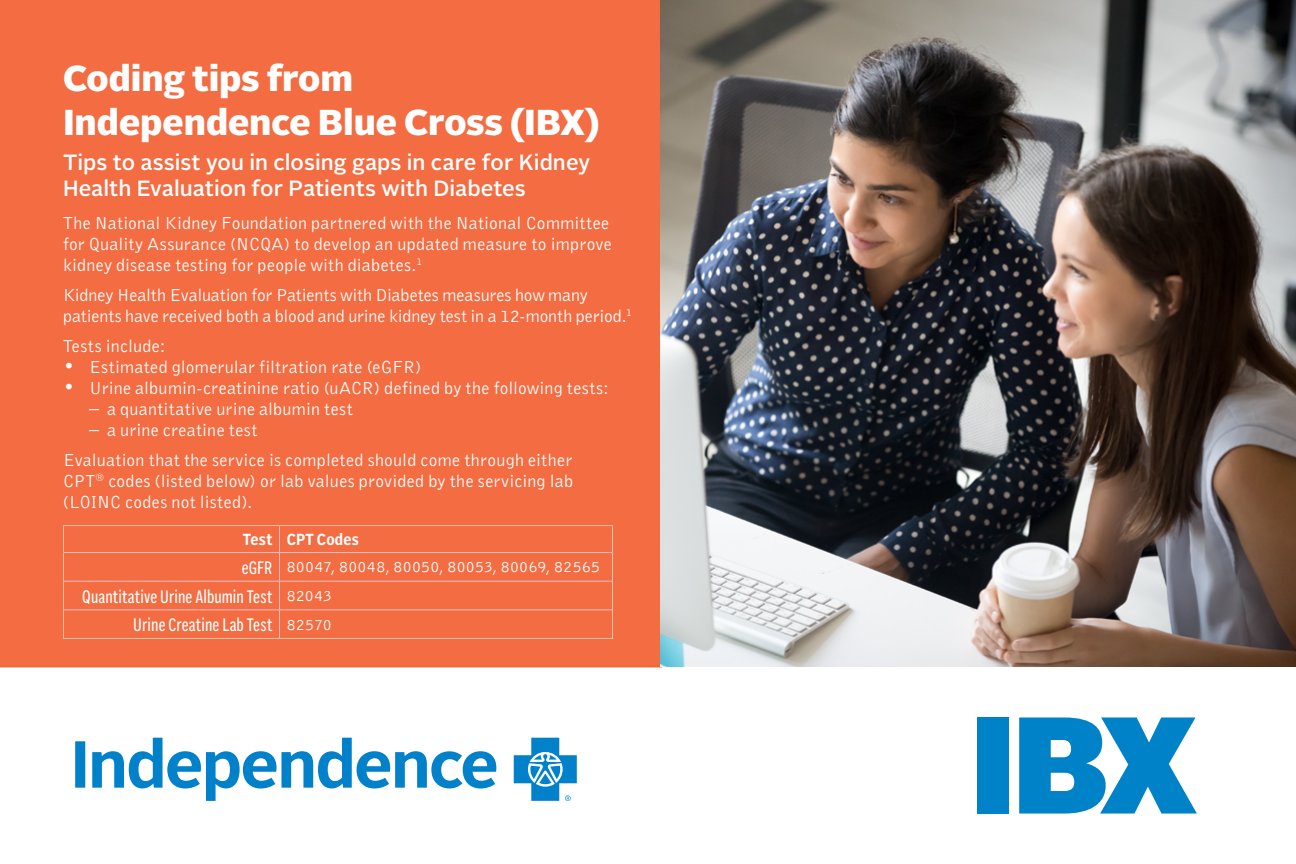
<style>
.page{position:relative;width:1296px;height:864px;background:#fff}
.page>*{position:absolute;margin:0;border:0;box-sizing:border-box;transform-origin:0 0}
.t1{font:900 137.2px "Alrightv 2 Normal LP";color:#0082c9}
.t2{font:900 36px/43.2px "Alrightv 2 Normal LP";color:#fff}
.t3{font:500 22px/26.4px "Alright Sans";letter-spacing:.005em;color:#fff}
.t4{font:18px/21px "Bell Gothic";letter-spacing:.01em;color:#fff}
.t5{font:18px/28.6px "Alrightv 2 Condensed LP";letter-spacing:.01em;color:#fff;text-align:right}
.t6{font:16px "Bell Gothic";letter-spacing:.02em;color:#fff}
.t7{font:700 16px "Alrightv 2 Narrow LP";letter-spacing:.025em;color:#fff}
.s1{font-weight:700;font-size:20px}
.s2{font-family:"Alrightv 2 Condensed LP";font-size:18px}
.s3{font-family:"Bell Gothic";font-size:16px}
</style>
<div class="page">
<div style="left:0;top:0;width:662px;height:667px;background:#f36c42"></div>
<svg style="left:75px;top:738px;width:502px;height:63px"></svg>
<img style="left:661px;top:0;width:635px;height:666px">
<hr style="left:64px;top:552px;width:216px;height:1px;background:#f4bfc6">
<hr style="left:280px;top:552px;width:332px;height:1px;background:#f4bfc6">
<hr style="left:64px;top:581px;width:216px;height:1px;background:#f4bfc6">
<hr style="left:280px;top:581px;width:332px;height:1px;background:#f4bfc6">
<hr style="left:64px;top:609px;width:216px;height:1px;background:#f4bfc6">
<hr style="left:280px;top:609px;width:332px;height:1px;background:#f4bfc6">
<svg style="left:279px;top:526px;width:1px;height:112px"></svg>
<hr style="left:63px;top:525px;width:217px;height:1px;background:#fbc0a5">
<hr style="left:280px;top:525px;width:333px;height:1px;background:#fbc0a5">
<svg style="left:63px;top:526px;width:1px;height:112px"></svg>
<svg style="left:612px;top:526px;width:1px;height:112px"></svg>
<hr style="left:63px;top:638px;width:217px;height:1px;background:#fbc0a5">
<hr style="left:280px;top:638px;width:333px;height:1px;background:#fbc0a5">
<h2 class="t2" style="left:63px;top:55px;width:538px">Coding tips from<br>Independence Blue Cross (IBX)</h2>
<p class="t3" style="left:63px;top:149px;width:529px">Tips to assist you in closing gaps in care for Kidney<br>Health Evaluation for Patients with Diabetes</p>
<p class="t4" style="left:63px;top:212px;width:550px">The National Kidney Foundation partnered with the National Committee for Quality Assurance (NCQA) to develop an updated measure to improve kidney disease testing for people with diabetes.<sup>1</sup></p>
<p class="t4" style="left:63px;top:284px;width:571px">Kidney Health Evaluation for Patients with Diabetes measures how many patients have received both a blood and urine kidney test in a 12-month period.<sup>1</sup></p>
<p class="t4" style="left:63px;top:335px;width:104px">Tests include:</p>
<p class="t4" style="left:63px;top:356px;width:360px"><span class="s1">•</span> Estimated glomerular filtration rate (eGFR)</p>
<p class="t4" style="left:63px;top:377px;width:547px"><span class="s1">•</span> Urine albumin-creatinine ratio (uACR) defined by the following tests:</p>
<p class="t4" style="left:89px;top:398px;width:265px"><span class="s1">–</span> a quantitative urine albumin test</p>
<p class="t4" style="left:63px;top:415px;width:511px;line-height:30px;text-indent:26px"><span class="s1">–</span> a urine creatine test<br>Evaluation that the service is completed should come through either</p>
<p class="t4" style="left:63px;top:470px;width:512px">CPT<sup>®</sup> codes (listed below) or lab values provided by the servicing lab (LOINC codes not listed).</p>
<p class="t7" style="left:243px;top:528px;width:118px">Test CPT Codes</p>
<p class="t6" style="left:242px;top:557px;width:360px"><span class="s2">eGFR</span> 80047, 80048, 80050, 80053, 80069, 82565</p>
<p class="t5" style="left:82px;top:581px;width:251px">Quantitative Urine Albumin Test <span class="s3">82043<br></span>Urine Creatine Lab Test <span class="s3">82570</span></p>
<h1 class="t1" style="left:969px;top:663px;width:228px">IBX</h1>
</div>
